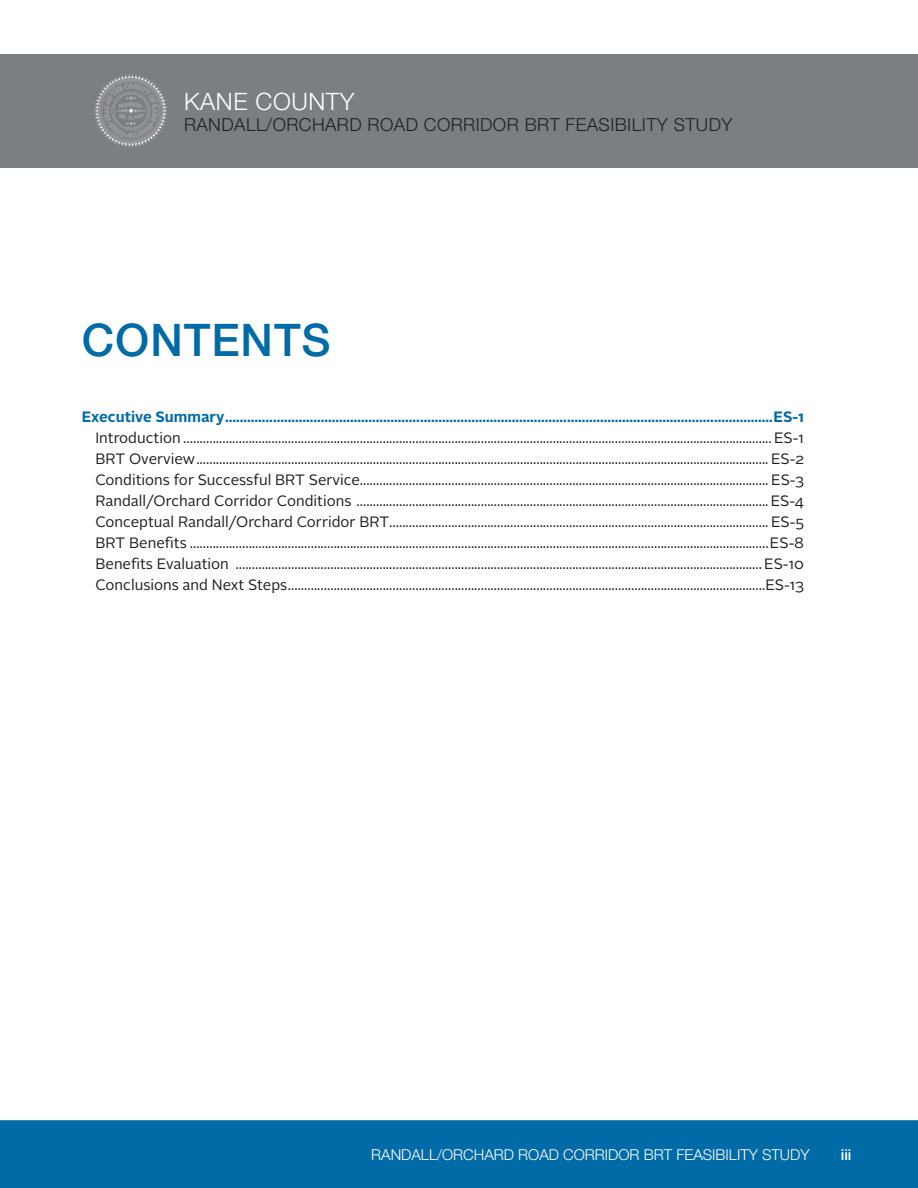
<style>
.page{position:relative;width:918px;height:1188px;background:#fff}
.page>*{position:absolute;margin:0;border:0;box-sizing:border-box;transform-origin:0 0}
.KANE_Sheet_Name{font:500 45px "Helvetica Neue LT Std";letter-spacing:.02em;color:#006ba7}
.KANE_Category_Head{font:300 24px "Helvetica Neue LT Std";letter-spacing:.025em;color:#fff}
.KANE_Category_Head-2{font:300 18px "Helvetica Neue LT Std";letter-spacing:.025em;color:#231f20}
.KANE_TOC_2{font:15px "Alright Sans";color:#231f20}
.KANE_TOC_1{font:700 15px "Alright Sans";color:#006ba7}
.t1{font:300 15px "Helvetica Neue LT Std";color:#fff}
.KANE_Page___odd{font:500 15px "Helvetica Neue LT Std";color:#fff}
</style>
<div class="page">
<div style="left:0;top:1120px;width:918px;height:68px;background:#006ba7;border:2px solid #006ba7"></div>
<div style="left:0;top:54px;width:918px;height:114px;background:#7a7f83"></div>
<svg style="left:95px;top:75px;width:72px;height:72px"></svg>
<p class="KANE_Category_Head" style="left:184px;top:87px;width:172px">KANE COUNTY</p>
<p class="KANE_Category_Head-2" style="left:184px;top:114px;width:550px">RANDALL/ORCHARD ROAD CORRIDOR BRT FEASIBILITY STUDY</p>
<p class="KANE_Sheet_Name" style="left:82px;top:313px;width:250px">CONTENTS</p>
<p class="KANE_TOC_1" style="left:82px;top:406px;width:724px">Executive Summary.....................................................................................................................................................ES-1</p>
<p class="KANE_TOC_2" style="left:95px;top:427px;width:710px">Introduction ....................................................................................................................................................................................ES-1</p>
<p class="KANE_TOC_2" style="left:95px;top:448px;width:710px">BRT Overview............................................................................................................................................................................... ES-2</p>
<p class="KANE_TOC_2" style="left:95px;top:469px;width:710px">Conditions for Successful BRT Service............................................................................................................................. ES-3</p>
<p class="KANE_TOC_2" style="left:95px;top:490px;width:710px">Randall/Orchard Corridor Conditions ..............................................................................................................................ES-4</p>
<p class="KANE_TOC_2" style="left:95px;top:511px;width:710px">Conceptual Randall/Orchard Corridor BRT.................................................................................................................... ES-5</p>
<p class="KANE_TOC_2" style="left:95px;top:532px;width:710px">BRT Benefits .................................................................................................................................................................................ES-8</p>
<p class="KANE_TOC_2" style="left:95px;top:553px;width:710px">Benefits Evaluation .................................................................................................................................................................ES-10</p>
<p class="KANE_TOC_2" style="left:95px;top:574px;width:710px">Conclusions and Next Steps..................................................................................................................................................ES-13</p>
<p class="t1" style="left:371px;top:1145px;width:440px">RANDALL/ORCHARD ROAD CORRIDOR BRT FEASIBILITY STUDY</p>
<p class="KANE_Page___odd" style="left:841px;top:1146px;width:12px">iii</p>
</div>
